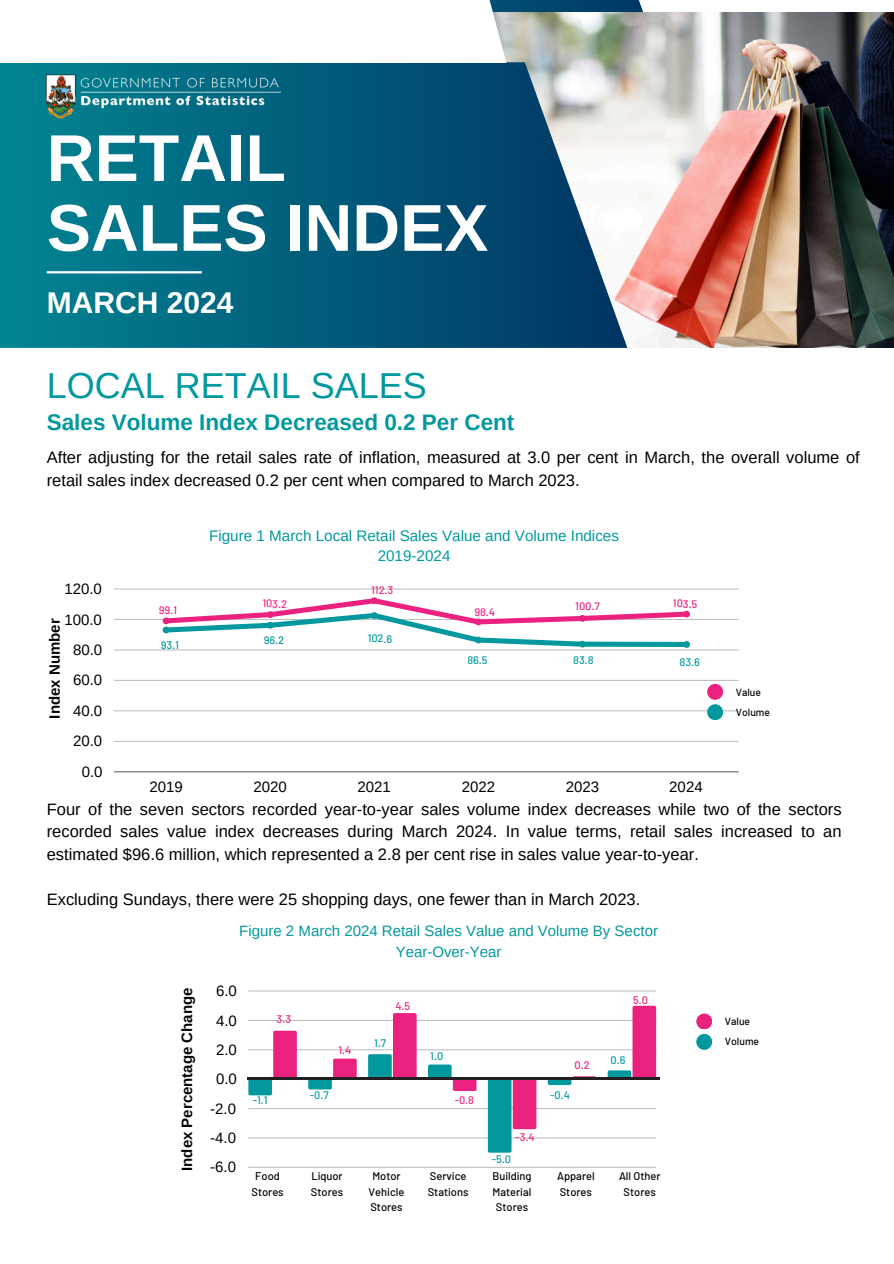
<style>
.page{position:relative;width:894px;height:1264px;background:#fff}
.page>*{position:absolute;margin:0;border:0;box-sizing:border-box;transform-origin:0 0}
.t1{font:700 66.15px/69.8px "Arimo";color:#fff}
.t2{font:36px "Arimo";color:#03989e}
.t3{font:700 30px "Arimo";color:#fff}
.t4{font:700 22.5px "Arimo";color:#03989e}
.t5{font:16.5px/22.5px "Arimo";color:#000}
.t6{font:15.3px/20.5px "Arimo";color:#03989e;text-align:center}
.t7{font:15px "Arimo";color:#000}
.t8{font:15px/20.2px "Arimo";color:#03989e;text-align:center}
.t9{font:700 15px "Arimo";color:#040404}
.t10{font:500 11.1px/15px "Barlow";color:#000;text-align:center}
.t11{font:500 10.95px "Barlow";color:#eb2180}
.t12{font:500 10.95px "Barlow";color:#03989e}
.t13{font:500 10.35px "Barlow";color:#000}
</style>
<div class="page">
<svg style="left:506px;top:0;width:137px;height:12px;background:#04446c"></svg>
<img style="left:506px;top:12px;width:387px;height:336px">
<svg style="left:0;top:62px;width:627px;height:286px;background:#156a85"></svg>
<div style="left:0;top:0;width:437px;height:63px;background:#fff"></div>
<div style="left:290px;top:0;width:216px;height:63px;background:#fff"></div>
<hr style="left:114px;top:771px;width:624px;height:1px;background:#8d8d8d">
<hr style="left:114px;top:740px;width:624px;height:2px;background:#000;opacity:.25">
<hr style="left:114px;top:710px;width:624px;height:1px;background:#d4d4d4">
<hr style="left:114px;top:680px;width:624px;height:1px;background:#c0c0c0">
<hr style="left:114px;top:649px;width:624px;height:1px;background:#d8d8d8">
<hr style="left:114px;top:619px;width:624px;height:1px;background:#bfbfbf">
<hr style="left:114px;top:588px;width:624px;height:1px;background:#ddd">
<svg style="left:162px;top:597px;width:528px;height:51px"></svg>
<hr style="left:248px;top:1166px;width:408px;height:1px;background:#f3f3f3">
<hr style="left:248px;top:1137px;width:408px;height:1px;background:#dadada">
<hr style="left:248px;top:1107px;width:408px;height:2px;background:#000;opacity:.25">
<hr style="left:248px;top:1049px;width:408px;height:1px;background:#d0d0d0">
<hr style="left:248px;top:1019px;width:408px;height:2px;background:#000;opacity:.25">
<hr style="left:248px;top:990px;width:408px;height:1px;background:#dfdfdf">
<svg style="left:248px;top:1030px;width:49px;height:65px"></svg>
<svg style="left:308px;top:1058px;width:48px;height:31px"></svg>
<svg style="left:368px;top:1013px;width:48px;height:64px"></svg>
<svg style="left:428px;top:1064px;width:48px;height:26px"></svg>
<svg style="left:487px;top:1079px;width:49px;height:73px;background:#7d83a4"></svg>
<svg style="left:547px;top:1076px;width:49px;height:9px"></svg>
<svg style="left:607px;top:1005px;width:49px;height:72px"></svg>
<div style="left:707px;top:684px;width:16px;height:15px;background:#eb2180;border-radius:50%"></div>
<div style="left:707px;top:704px;width:16px;height:16px;background:#03989e;border-radius:50%"></div>
<hr style="left:247px;top:1077px;width:412px;height:2px;background:#231f20">
<div style="left:696px;top:1013px;width:16px;height:16px;background:#eb2180;border-radius:50%"></div>
<div style="left:696px;top:1033px;width:16px;height:16px;background:#03989e;border-radius:50%"></div>
<hr style="left:47px;top:271px;width:155px;height:2px;background:#fff">
<img style="left:44px;top:71px;width:243px;height:49px">
<p class="t1" style="left:47px;top:123px;width:443px">RETAIL<br>SALES INDEX</p>
<p class="t3" style="left:47px;top:285px;width:188px">MARCH 2024</p>
<p class="t2" style="left:47px;top:365px;width:381px">LOCAL RETAIL SALES</p>
<p class="t4" style="left:47px;top:409px;width:469px">Sales Volume Index Decreased 0.2 Per Cent</p>
<p class="t5" style="left:47px;top:446px;width:814px">After adjusting for the retail sales rate of inflation, measured at 3.0 per cent in March, the overall volume of retail sales index decreased 0.2 per cent when compared to March 2023.</p>
<p class="t7" style="left:64px;top:580px;width:39px">120.0</p>
<p class="t7" style="left:64px;top:611px;width:39px">100.0</p>
<p class="t9" style="left:46px;top:718px;width:101px;rotate:-90deg">Index Number</p>
<p class="t7" style="left:73px;top:641px;width:31px">80.0</p>
<p class="t7" style="left:73px;top:672px;width:31px">60.0</p>
<p class="t7" style="left:73px;top:702px;width:31px">40.0</p>
<p class="t7" style="left:73px;top:732px;width:31px">20.0</p>
<p class="t7" style="left:82px;top:763px;width:22px">0.0</p>
<h6 class="t6" style="left:209px;top:525px;width:411px">Figure 1 March Local Retail Sales Value and Volume Indices<br>2019-2024</h6>
<p class="t11" style="left:159px;top:603px;width:20px;rotate:2deg">99.1</p>
<p class="t12" style="left:161px;top:637px;width:20px;rotate:1deg">93.1</p>
<p class="t11" style="left:262px;top:596px;width:26px;rotate:1deg">103.2</p>
<p class="t11" style="left:371px;top:583px;width:24px;rotate:1deg">112.3</p>
<p class="t12" style="left:264px;top:633px;width:22px;rotate:1deg">96.2</p>
<p class="t12" style="left:368px;top:631px;width:26px;rotate:1deg">102.6</p>
<p class="t11" style="left:474px;top:605px;width:22px;rotate:1deg">98.4</p>
<p class="t11" style="left:575px;top:598px;width:26px;rotate:1deg">100.7</p>
<p class="t11" style="left:673px;top:596px;width:26px;rotate:1deg">103.5</p>
<p class="t12" style="left:467px;top:653px;width:22px;rotate:1deg">86.5</p>
<p class="t12" style="left:573px;top:653px;width:22px;rotate:1deg">83.8</p>
<p class="t12" style="left:679px;top:654px;width:22px;rotate:1deg">83.6</p>
<p class="t7" style="left:149px;top:778px;width:35px">2019</p>
<p class="t7" style="left:253px;top:778px;width:35px">2020</p>
<p class="t7" style="left:357px;top:778px;width:35px">2021</p>
<p class="t7" style="left:461px;top:778px;width:35px">2022</p>
<p class="t7" style="left:565px;top:778px;width:35px">2023</p>
<p class="t7" style="left:669px;top:778px;width:35px">2024</p>
<h6 class="t13" style="left:735px;top:685px;width:27px">Value</h6>
<h5 class="t13" style="left:735px;top:705px;width:36px">Volume</h5>
<h1 class="t5" style="left:47px;top:797px;width:796px;text-align:justify">Four of the seven sectors recorded year-to-year sales volume index decreases while two of the sectors recorded sales value index decreases during March 2024. In value terms, retail sales increased to an estimated $96.6 million, which represented a 2.8 per cent rise in sales value year-to-year.</h1>
<h3 class="t5" style="left:47px;top:887px;width:595px">Excluding Sundays, there were 25 shopping days, one fewer than in March 2023.</h3>
<h4 class="t8" style="left:239px;top:920px;width:420px">Figure 2 March 2024 Retail Sales Value and Volume By Sector<br>Year-Over-Year</h4>
<p class="t9" style="left:178px;top:1170px;width:185px;rotate:-90deg">Index Percentage Change</p>
<p class="t7" style="left:216px;top:982px;width:22px">6.0</p>
<p class="t7" style="left:216px;top:1011px;width:22px">4.0</p>
<p class="t7" style="left:216px;top:1041px;width:22px">2.0</p>
<p class="t7" style="left:216px;top:1070px;width:22px">0.0</p>
<p class="t7" style="left:210px;top:1100px;width:27px">-2.0</p>
<p class="t7" style="left:210px;top:1129px;width:27px">-4.0</p>
<p class="t7" style="left:210px;top:1158px;width:27px">-6.0</p>
<h5 class="t11" style="left:276px;top:1012px;width:16px">3.3</h5>
<p class="t12" style="left:253px;top:1093px;width:16px">-1.1</p>
<p class="t11" style="left:338px;top:1042px;width:14px">1.4</p>
<p class="t12" style="left:310px;top:1088px;width:20px">-0.7</p>
<p class="t11" style="left:395px;top:999px;width:16px">4.5</p>
<p class="t12" style="left:374px;top:1036px;width:13px">1.7</p>
<h6 class="t12" style="left:430px;top:1048px;width:14px">1.0</h6>
<p class="t11" style="left:454px;top:1093px;width:21px">-0.8</p>
<p class="t11" style="left:515px;top:1130px;width:21px">-3.4</p>
<h6 class="t12" style="left:491px;top:1151px;width:21px;rotate:1deg">-5.0</h6>
<p class="t11" style="left:574px;top:1057px;width:17px">0.2</p>
<p class="t12" style="left:550px;top:1088px;width:21px">-0.4</p>
<p class="t11" style="left:633px;top:993px;width:16px">5.0</p>
<h6 class="t12" style="left:610px;top:1053px;width:16px">0.6</h6>
<p class="t10" style="left:251px;top:1168px;width:34px">Food<br>Stores</p>
<p class="t10" style="left:311px;top:1168px;width:34px;text-align:left">Liquor<br>Stores</p>
<p class="t10" style="left:368px;top:1168px;width:37px">Motor<br>Vehicle<br>Stores</p>
<p class="t10" style="left:427px;top:1168px;width:42px;text-align:left">Service<br>Stations</p>
<p class="t10" style="left:492px;top:1168px;width:41px;text-align:justify">Building Material Stores</p>
<p class="t10" style="left:557px;top:1168px;width:39px;text-align:left">Apparel<br>Stores</p>
<p class="t10" style="left:618px;top:1168px;width:43px">All Other<br>Stores</p>
<p class="t13" style="left:724px;top:1014px;width:27px">Value</p>
<p class="t13" style="left:724px;top:1034px;width:36px">Volume</p>
</div>
